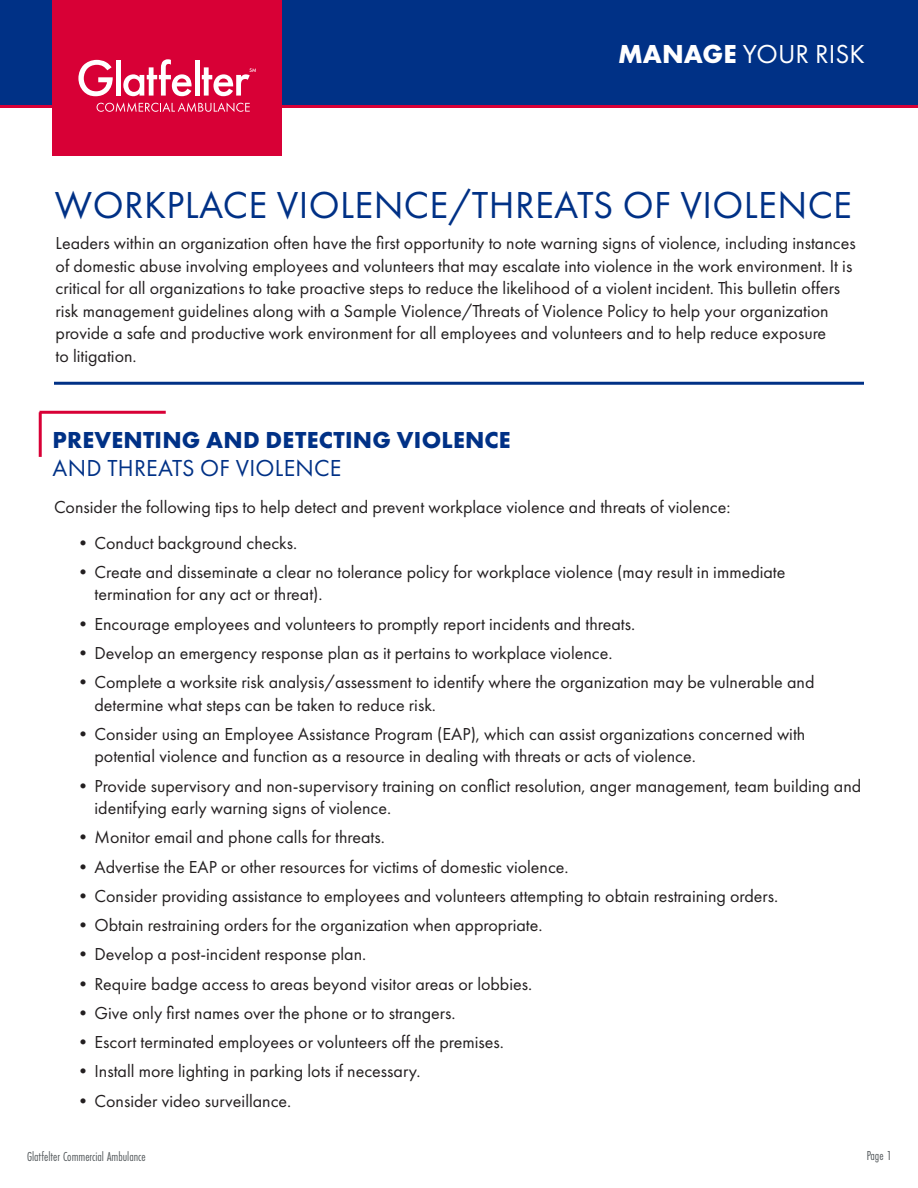
<style>
.page{position:relative;width:918px;height:1188px;background:#fff}
.page>*{position:absolute;margin:0;border:0;box-sizing:border-box;transform-origin:0 0}
.t1{font:39px "Futura PT";letter-spacing:.01em;color:#003186}
.t2{font:27px "Futura PT";color:#fff}
.t3{font:700 24px/28.5px "Futura PT";letter-spacing:.01em;color:#003186}
.t4{font:18px/22.5px "Futura PT";color:#231f20}
.t5{font:13.5px "Futura PT Cond";color:#52575a}
.s1{font-weight:700}
.s2{font-weight:400}
</style>
<div class="page">
<div style="left:0;top:0;width:918px;height:106px;background:#003186"></div>
<hr style="left:0;top:105px;width:918px;height:3px;background:#d80036">
<div style="left:52px;top:0;width:230px;height:155px;background:#d80036"></div>
<svg style="left:97px;top:102px;width:153px;height:10px"></svg>
<svg style="left:78px;top:60px;width:35px;height:36px"></svg>
<div style="left:116px;top:60px;width:5px;height:36px;background:#fff"></div>
<svg style="left:123px;top:59px;width:69px;height:37px"></svg>
<hr style="left:195px;top:60px;width:4px;height:36px;background:#fff">
<svg style="left:202px;top:67px;width:54px;height:29px"></svg>
<hr style="left:39px;top:412px;width:3px;height:45px;background:#d80036">
<hr style="left:39px;top:411px;width:127px;height:3px;background:#d80036">
<hr style="left:54px;top:382px;width:810px;height:3px;background:#003186">
<h2 class="t2" style="left:618px;top:38px;width:248px"><span class="s1">MANAGE</span> YOUR RISK</h2>
<p class="t1" style="left:55px;top:182px;width:799px">WORKPLACE VIOLENCE/THREATS OF VIOLENCE</p>
<p class="t4" style="left:56px;top:232px;width:802px">Leaders within an organization often have the first opportunity to note warning signs of violence, including instances of domestic abuse involving employees and volunteers that may escalate into violence in the work environment. It is critical for all organizations to take proactive steps to reduce the likelihood of a violent incident. This bulletin offers risk management guidelines along with a Sample Violence/Threats of Violence Policy to help your organization provide a safe and productive work environment for all employees and volunteers and to help reduce exposure<br>to litigation.</p>
<p class="t3" style="left:53px;top:425px;width:460px">PREVENTING AND DETECTING VIOLENCE<br><span class="s2">AND THREATS OF VIOLENCE</span></p>
<p class="t4" style="left:54px;top:495px;width:678px">Consider the following tips to help detect and prevent workplace violence and threats of violence:</p>
<p class="t4" style="left:74px;top:531px;width:225px">•Conduct background checks.</p>
<p class="t4" style="left:94px;top:561px;width:692px;text-indent:-20px">•Create and disseminate a clear no tolerance policy for workplace violence (may result in immediate termination for any act or threat).</p>
<p class="t4" style="left:74px;top:612px;width:562px">•Encourage employees and volunteers to promptly report incidents and threats.</p>
<p class="t4" style="left:74px;top:642px;width:540px">•Develop an emergency response plan as it pertains to workplace violence.</p>
<p class="t4" style="left:94px;top:671px;width:722px;text-indent:-20px">•Complete a worksite risk analysis/assessment to identify where the organization may be vulnerable and determine what steps can be taken to reduce risk.</p>
<p class="t4" style="left:94px;top:723px;width:712px;text-indent:-20px">•Consider using an Employee Assistance Program (EAP), which can assist organizations concerned with potential violence and function as a resource in dealing with threats or acts of violence.</p>
<p class="t4" style="left:94px;top:774px;width:768px;text-indent:-20px">•Provide supervisory and non-supervisory training on conflict resolution, anger management, team building and identifying early warning signs of violence.</p>
<p class="t4" style="left:74px;top:826px;width:312px">•Monitor email and phone calls for threats.</p>
<p class="t4" style="left:74px;top:855px;width:496px">•Advertise the EAP or other resources for victims of domestic violence.</p>
<p class="t4" style="left:74px;top:885px;width:705px">•Consider providing assistance to employees and volunteers attempting to obtain restraining orders.</p>
<p class="t4" style="left:74px;top:914px;width:470px">•Obtain restraining orders for the organization when appropriate.</p>
<p class="t4" style="left:74px;top:943px;width:294px">•Develop a post-incident response plan.</p>
<p class="t4" style="left:74px;top:972px;width:460px">•Require badge access to areas beyond visitor areas or lobbies.</p>
<p class="t4" style="left:74px;top:1002px;width:383px">•Give only first names over the phone or to strangers.</p>
<p class="t4" style="left:74px;top:1031px;width:431px">•Escort terminated employees or volunteers off the premises.</p>
<p class="t4" style="left:74px;top:1060px;width:348px">•Install more lighting in parking lots if necessary.</p>
<p class="t4" style="left:74px;top:1089px;width:219px">•Consider video surveillance.</p>
<p class="t5" style="left:27px;top:1148px;width:120px">Glatfelter Commercial Ambulance</p>
<p class="t5" style="left:867px;top:1148px;width:27px">Page 1</p>
</div>
